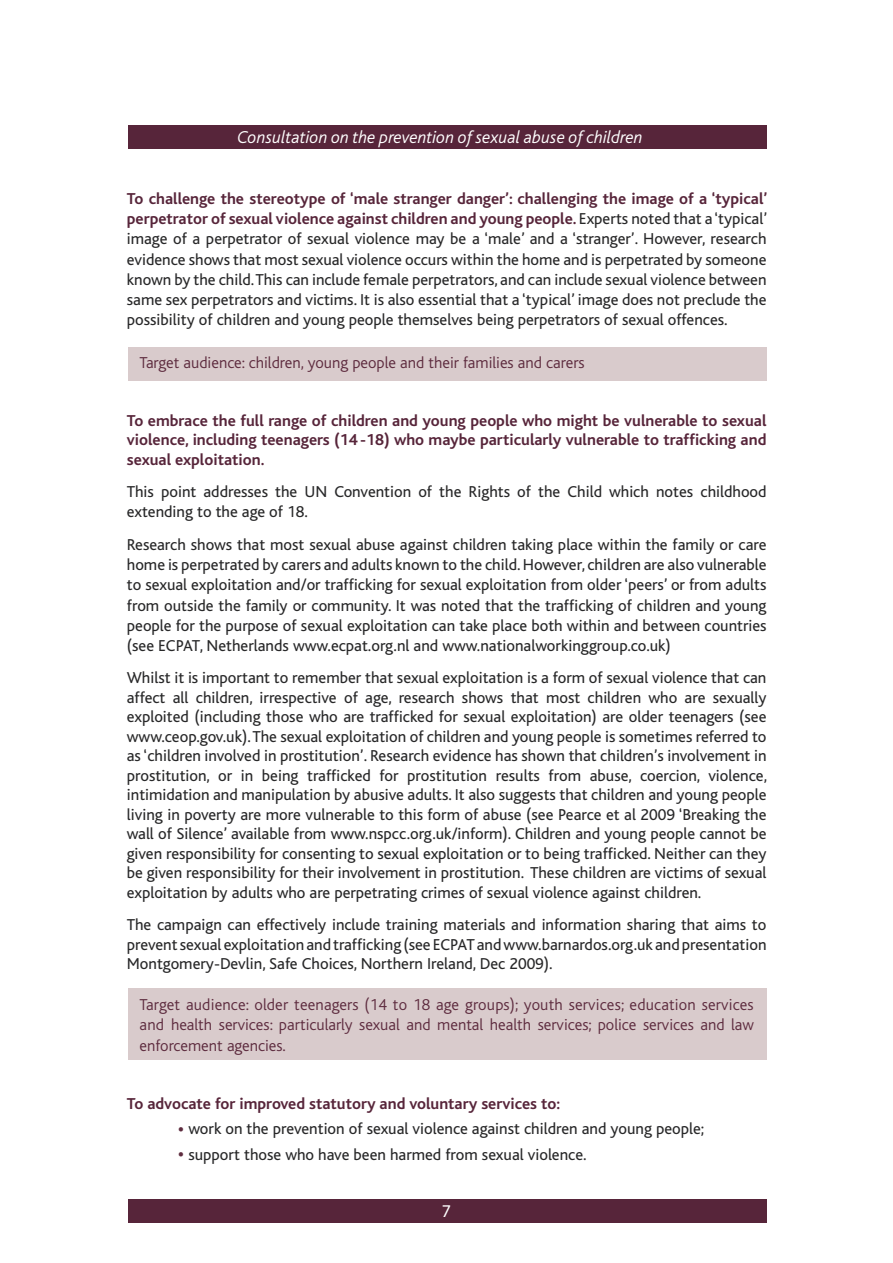
<style>
.page{position:relative;width:893px;height:1263px;background:#fff}
.page>*{position:absolute;margin:0;border:0;box-sizing:border-box;transform-origin:0 0}
.t1{font:italic 300 18px "Bliss";color:#fff}
.t2{font:18px "Myriad Pro";color:#fff}
.t3{font:16.5px/19.5px "Bliss";color:#282829;text-align:justify}
.t4{font:300 16.5px/19.5px "Bliss";color:#5e2c3f}
.t5{font:700 16.5px/19.5px "Bliss";color:#57253a;text-align:justify}
.s1{font-weight:700;color:#57253a}
.s2{font-size:21px;color:#5e2c3f}
</style>
<div class="page">
<div style="left:128px;top:1199px;width:638px;height:23px;background:#57253a"></div>
<div style="left:128px;top:125px;width:638px;height:24px;background:#57253a"></div>
<div style="left:128px;top:989px;width:638px;height:71px;background:#d9cbcc"></div>
<div style="left:128px;top:348px;width:638px;height:33px;background:#d9cbcc"></div>
<p class="t1" style="left:238px;top:128px;width:407px">Consultation on the prevention of sexual abuse of children</p>
<p class="t3" style="left:127px;top:189px;width:642px;line-height:20.2px"><span class="s1">To challenge the stereotype of ‘male stranger danger’: challenging the image of a ‘typical’ perpetrator of sexual violence against children and young people.</span> Experts noted that a ‘typical’ image of a perpetrator of sexual violence may be a ‘male’ and a ‘stranger’. However, research evidence shows that most sexual violence occurs within the home and is perpetrated by someone known by the child. This can include female perpetrators, and can include sexual violence between same sex perpetrators and victims. It is also essential that a ‘typical’ image does not preclude the possibility of children and young people themselves being perpetrators of sexual offences.</p>
<p class="t4" style="left:140px;top:353px;width:446px">Target audience: children, young people and their families and carers</p>
<p class="t5" style="left:127px;top:411px;width:641px">To embrace the full range of children and young people who might be vulnerable to sexual violence, including teenagers (14 -18) who maybe particularly vulnerable to trafficking and sexual exploitation.</p>
<p class="t3" style="left:127px;top:482px;width:641px">This point addresses the UN Convention of the Rights of the Child which notes childhood extending to the age of 18.</p>
<p class="t3" style="left:127px;top:535px;width:641px;line-height:20.2px">Research shows that most sexual abuse against children taking place within the family or care home is perpetrated by carers and adults known to the child. However, children are also vulnerable to sexual exploitation and/or trafficking for sexual exploitation from older ‘peers’ or from adults from outside the family or community. It was noted that the trafficking of children and young people for the purpose of sexual exploitation can take place both within and between countries (see ECPAT, Netherlands www.ecpat.org.nl and www.nationalworkinggroup.co.uk)</p>
<p class="t3" style="left:127px;top:669px;width:642px">Whilst it is important to remember that sexual exploitation is a form of sexual violence that can affect all children, irrespective of age, research shows that most children who are sexually exploited (including those who are trafficked for sexual exploitation) are older teenagers (see www.ceop.gov.uk). The sexual exploitation of children and young people is sometimes referred to as ‘children involved in prostitution’. Research evidence has shown that children’s involvement in prostitution, or in being trafficked for prostitution results from abuse, coercion, violence, intimidation and manipulation by abusive adults. It also suggests that children and young people living in poverty are more vulnerable to this form of abuse (see Pearce et al 2009 ‘Breaking the wall of Silence’ available from www.nspcc.org.uk/inform). Children and young people cannot be given responsibility for consenting to sexual exploitation or to being trafficked. Neither can they be given responsibility for their involvement in prostitution. These children are victims of sexual exploitation by adults who are perpetrating crimes of sexual violence against children.</p>
<p class="t3" style="left:127px;top:915px;width:641px">The campaign can effectively include training materials and information sharing that aims to prevent sexual exploitation and trafficking (see ECPAT and www.barnardos.org.uk and presentation Montgomery-Devlin, Safe Choices, Northern Ireland, Dec 2009).</p>
<p class="t4" style="left:140px;top:995px;width:616px">Target audience: older teenagers (14 to 18 age groups); youth services; education services and health services: particularly sexual and mental health services; police services and law</p>
<p class="t4" style="left:140px;top:1036px;width:148px">enforcement agencies.</p>
<p class="t5" style="left:127px;top:1094px;width:435px">To advocate for improved statutory and voluntary services to:</p>
<p class="t3" style="left:178px;top:1119px;width:528px"><span class="s2">•</span> work on the prevention of sexual violence against children and young people;</p>
<p class="t3" style="left:178px;top:1145px;width:410px"><span class="s2">•</span> support those who have been harmed from sexual violence.</p>
<p class="t2" style="left:442px;top:1200px;width:11px">7</p>
</div>
